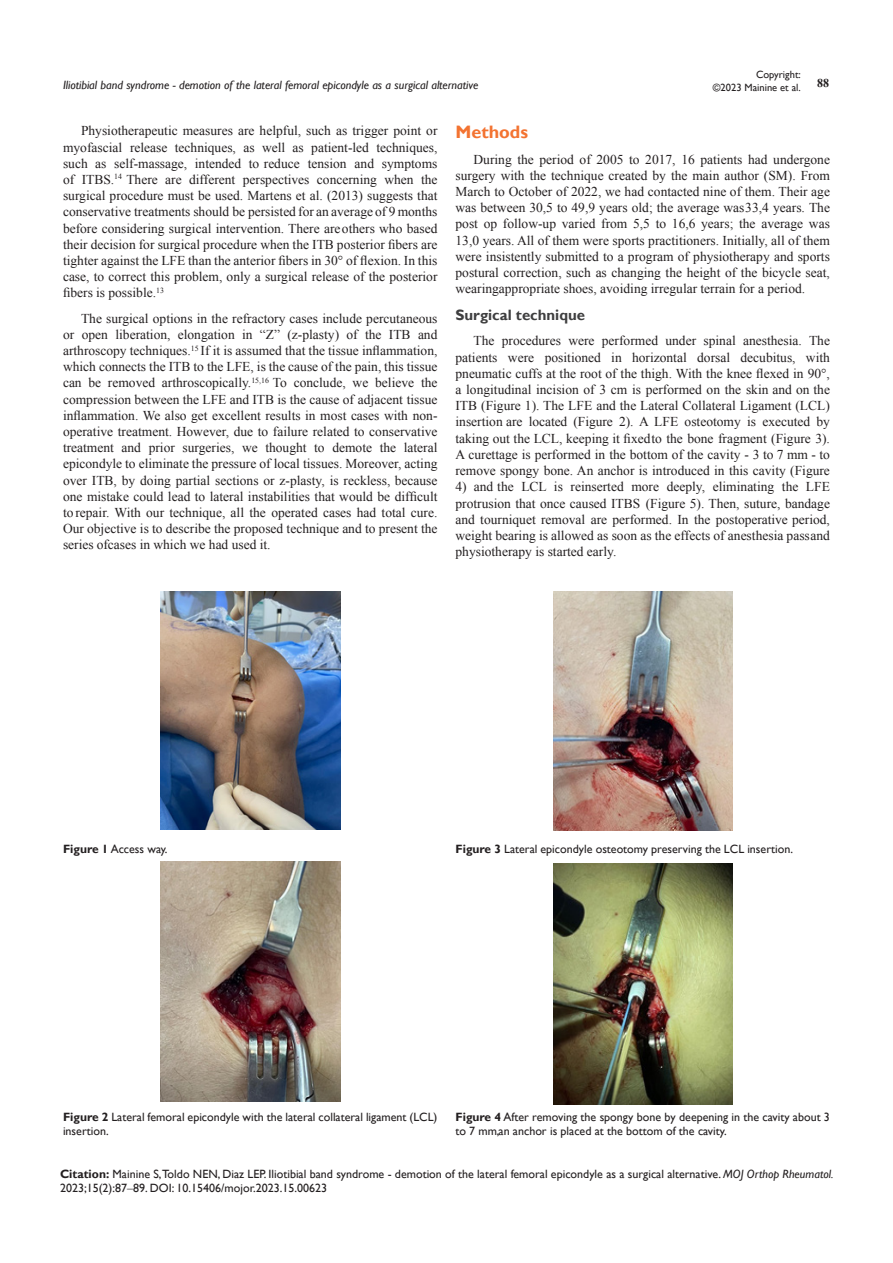
<style>
.page{position:relative;width:893px;height:1263px;background:#fff}
.page>*{position:absolute;margin:0;border:0;box-sizing:border-box;transform-origin:0 0}
.Body_Text{font:700 18px "Gill Sans";color:#f37331}
.t1{font:700 15px "Gill Sans";color:#3e3e3f}
.Body_Text-2{font:13.5px/16.2px "Times New Roman";color:#231f20;text-align:justify}
.Body_Text-3{font:12px/14.4px "Gill Sans";color:#231f20}
.Citation{font:12px/14.4px "Gill Sans";color:#231f20}
.t2{font:italic 12px "Gill Sans";color:#231f20}
.t3{font:700 12px "Times New Roman";color:#231f20}
.t4{font:10.5px/12.6px "Gill Sans";color:#231f20;text-align:right}
.s1{font-weight:700}
.s2{font-style:italic}
.s3{font-family:"Times New Roman"}
</style>
<div class="page">
<img style="left:160px;top:591px;width:180px;height:239px">
<img style="left:160px;top:862px;width:180px;height:239px">
<img style="left:553px;top:591px;width:180px;height:239px">
<img style="left:553px;top:863px;width:180px;height:241px">
<p class="t4" style="left:713px;top:69px;width:89px">Copyright:<br>©2023 Mainine et al.</p>
<p class="t2" style="left:63px;top:78px;width:417px">Iliotibial band syndrome - demotion of the lateral femoral epicondyle as a surgical alternative</p>
<p class="t3" style="left:817px;top:75px;width:13px">88</p>
<p class="Body_Text-2" style="left:63px;top:123px;width:376px;text-indent:18px">Physiotherapeutic measures are helpful, such as trigger point or myofascial release techniques, as well as patient-led techniques, such as self-massage, intended to reduce tension and symptoms of ITBS.<sup>14</sup> There are different perspectives concerning when the surgical procedure must be used. Martens et al. (2013) suggests that conservative treatments should be persisted for an average of 9 months before considering surgical intervention. There are others who based their decision for surgical procedure when the ITB posterior fibers are tighter against the LFE than the anterior fibers in 30° of flexion. In this case, to correct this problem, only a surgical release of the posterior fibers is possible.<sup>13</sup></p>
<p class="Body_Text-2" style="left:63px;top:310px;width:376px;text-indent:18px">The surgical options in the refractory cases include percutaneous or open liberation, elongation in “Z” (z-plasty) of the ITB and arthroscopy techniques.<sup>15</sup> If it is assumed that the tissue inflammation, which connects the ITB to the LFE, is the cause of the pain, this tissue can be removed arthroscopically.<sup>15,16</sup> To conclude, we believe the compression between the LFE and ITB is the cause of adjacent tissue inflammation. We also get excellent results in most cases with non&shy;operative treatment. However, due to failure related to conservative treatment and prior surgeries, we thought to demote the lateral epicondyle to eliminate the pressure of local tissues. Moreover, acting over ITB, by doing partial sections or z-plasty, is reckless, because one mistake could lead to lateral instabilities that would be difficult to repair. With our technique, all the operated cases had total cure.<br>Our objective is to describe the proposed technique and to present the series of cases in which we had used it.</p>
<p class="Body_Text" style="left:455px;top:122px;width:74px">Methods</p>
<p class="Body_Text-2" style="left:455px;top:151px;width:376px;text-indent:18px">During the period of 2005 to 2017, 16 patients had undergone surgery with the technique created by the main author (SM). From March to October of 2022, we had contacted nine of them. Their age was between 30,5 to 49,9 years old; the average was 33,4 years. The post op follow-up varied from 5,5 to 16,6 years; the average was 13,0 years. All of them were sports practitioners. Initially, all of them were insistently submitted to a program of physiotherapy and sports postural correction, such as changing the height of the bicycle seat, wearing appropriate shoes, avoiding irregular terrain for a period.</p>
<p class="t1" style="left:455px;top:306px;width:131px">Surgical technique</p>
<p class="Body_Text-2" style="left:455px;top:333px;width:376px;text-indent:18px">The procedures were performed under spinal anesthesia. The patients were positioned in horizontal dorsal decubitus, with pneumatic cuffs at the root of the thigh. With the knee flexed in 90°, a longitudinal incision of 3 cm is performed on the skin and on the ITB (Figure 1). The LFE and the Lateral Collateral Ligament (LCL) insertion are located (Figure 2). A LFE osteotomy is executed by taking out the LCL, keeping it fixed to the bone fragment (Figure 3).<br>A curettage is performed in the bottom of the cavity - 3 to 7 mm - to remove spongy bone. An anchor is introduced in this cavity (Figure</p>
<p class="Body_Text-2" style="left:455px;top:478px;width:376px">4) and the LCL is reinserted more deeply, eliminating the LFE protrusion that once caused ITBS (Figure 5). Then, suture, bandage and tourniquet removal are performed. In the postoperative period, weight bearing is allowed as soon as the effects of anesthesia pass and physiotherapy is started early.</p>
<p class="Body_Text-3" style="left:63px;top:842px;width:106px"><span class="s1">Figure 1</span> Access way.</p>
<p class="Body_Text-3" style="left:455px;top:842px;width:339px"><span class="s1">Figure 3</span> Lateral epicondyle osteotomy preserving the LCL insertion.</p>
<p class="Body_Text-3" style="left:63px;top:1110px;width:376px"><span class="s1">Figure 2</span> Lateral femoral epicondyle with the lateral collateral ligament (LCL) insertion.</p>
<p class="Body_Text-3" style="left:455px;top:1110px;width:376px"><span class="s1">Figure 4</span> After removing the spongy bone by deepening in the cavity about 3 to 7 mm,an anchor is placed at the bottom of the cavity.</p>
<p class="Citation" style="left:60px;top:1167px;width:775px"><span class="s1">Citation:</span> Mainine S,Toldo NEN, Diaz LEP. Iliotibial band syndrome - demotion of the lateral femoral epicondyle as a surgical alternative. <span class="s2">MOJ Orthop Rheumatol.<br></span>2023;15(2):87<span class="s3">‒</span>89. DOI: 10.15406/mojor.2023.15.00623</p>
</div>
